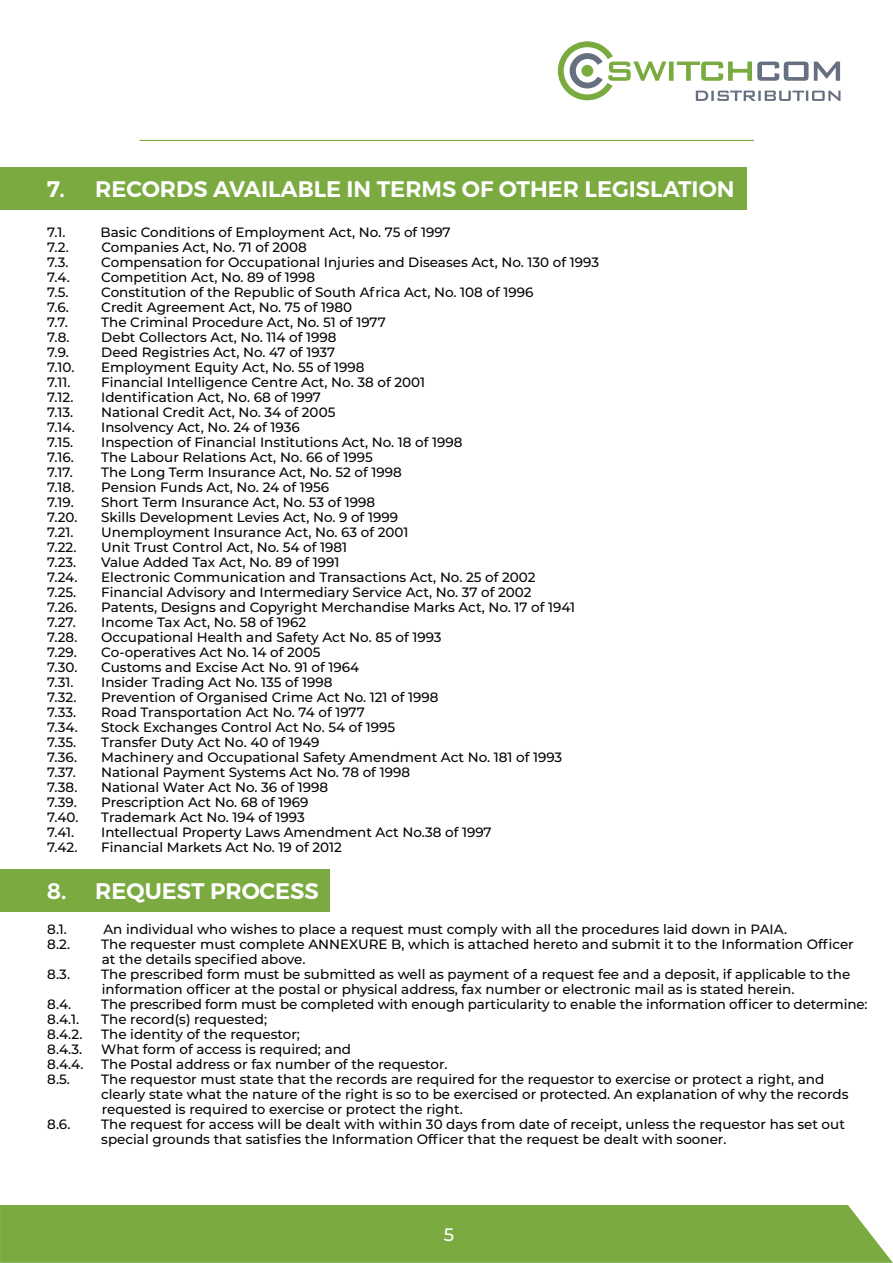
<style>
.page{position:relative;width:893px;height:1263px;background:#fff}
.page>*{position:absolute;margin:0;border:0;box-sizing:border-box;transform-origin:0 0}
.t1{font:600 22.5px "Montserrat";color:#fff}
.t2{font:500 18px "Montserrat";color:#fff}
.t3{font:500 13.5px/15px "Montserrat";color:#040503}
</style>
<div class="page">
<svg style="left:558px;top:41px;width:282px;height:60px"></svg>
<hr style="left:140px;top:140px;width:614px;height:1px;background:#7baa40">
<div style="left:0;top:167px;width:746px;height:42px;background:#7baa40"></div>
<div style="left:0;top:1205px;width:893px;height:58px;background:#7baa40"></div>
<div style="left:0;top:869px;width:330px;height:42px;background:#7baa40"></div>
<h1 class="t1" style="left:47px;top:175px;width:689px">7. RECORDS AVAILABLE IN TERMS OF OTHER LEGISLATION</h1>
<p class="t3" style="left:47px;top:224px;width:20px">7.1.</p>
<p class="t3" style="left:101px;top:224px;width:351px">Basic Conditions of Employment Act, No. 75 of 1997</p>
<p class="t3" style="left:47px;top:239px;width:23px">7.2.</p>
<p class="t3" style="left:101px;top:239px;width:207px">Companies Act, No. 71 of 2008</p>
<p class="t3" style="left:47px;top:254px;width:23px">7.3.</p>
<p class="t3" style="left:101px;top:254px;width:499px">Compensation for Occupational Injuries and Diseases Act, No. 130 of 1993</p>
<p class="t3" style="left:47px;top:269px;width:24px">7.4.</p>
<p class="t3" style="left:101px;top:269px;width:215px">Competition Act, No. 89 of 1998</p>
<p class="t3" style="left:47px;top:284px;width:23px">7.5.</p>
<p class="t3" style="left:101px;top:284px;width:434px">Constitution of the Republic of South Africa Act, No. 108 of 1996</p>
<p class="t3" style="left:47px;top:299px;width:23px">7.6.</p>
<p class="t3" style="left:101px;top:299px;width:252px">Credit Agreement Act, No. 75 of 1980</p>
<p class="t3" style="left:47px;top:314px;width:22px">7.7.</p>
<p class="t3" style="left:101px;top:314px;width:286px">The Criminal Procedure Act, No. 51 of 1977</p>
<p class="t3" style="left:47px;top:329px;width:24px">7.8.</p>
<p class="t3" style="left:101px;top:329px;width:237px">Debt Collectors Act, No. 114 of 1998</p>
<p class="t3" style="left:47px;top:344px;width:23px">7.9.</p>
<p class="t3" style="left:101px;top:344px;width:235px">Deed Registries Act, No. 47 of 1937</p>
<p class="t3" style="left:47px;top:359px;width:29px">7.10.</p>
<p class="t3" style="left:101px;top:359px;width:265px">Employment Equity Act, No. 55 of 1998</p>
<p class="t3" style="left:47px;top:374px;width:25px">7.11.</p>
<p class="t3" style="left:101px;top:374px;width:325px">Financial Intelligence Centre Act, No. 38 of 2001</p>
<p class="t3" style="left:47px;top:389px;width:28px">7.12.</p>
<p class="t3" style="left:101px;top:389px;width:221px">Identification Act, No. 68 of 1997</p>
<p class="t3" style="left:47px;top:404px;width:28px">7.13.</p>
<p class="t3" style="left:101px;top:404px;width:236px">National Credit Act, No. 34 of 2005</p>
<p class="t3" style="left:47px;top:419px;width:29px">7.14.</p>
<p class="t3" style="left:101px;top:419px;width:200px">Insolvency Act, No. 24 of 1936</p>
<p class="t3" style="left:47px;top:434px;width:28px">7.15.</p>
<p class="t3" style="left:101px;top:434px;width:363px">Inspection of Financial Institutions Act, No. 18 of 1998</p>
<p class="t3" style="left:47px;top:449px;width:28px">7.16.</p>
<p class="t3" style="left:101px;top:449px;width:273px">The Labour Relations Act, No. 66 of 1995</p>
<p class="t3" style="left:47px;top:464px;width:27px">7.17.</p>
<p class="t3" style="left:101px;top:464px;width:302px">The Long Term Insurance Act, No. 52 of 1998</p>
<p class="t3" style="left:47px;top:479px;width:29px">7.18.</p>
<p class="t3" style="left:101px;top:479px;width:229px">Pension Funds Act, No. 24 of 1956</p>
<p class="t3" style="left:47px;top:494px;width:28px">7.19.</p>
<p class="t3" style="left:101px;top:494px;width:275px">Short Term Insurance Act, No. 53 of 1998</p>
<p class="t3" style="left:47px;top:509px;width:32px">7.20.</p>
<p class="t3" style="left:101px;top:509px;width:298px">Skills Development Levies Act, No. 9 of 1999</p>
<p class="t3" style="left:47px;top:524px;width:28px">7.21.</p>
<p class="t3" style="left:101px;top:524px;width:309px">Unemployment Insurance Act, No. 63 of 2001</p>
<p class="t3" style="left:47px;top:539px;width:31px">7.22.</p>
<p class="t3" style="left:101px;top:539px;width:247px">Unit Trust Control Act, No. 54 of 1981</p>
<p class="t3" style="left:47px;top:554px;width:31px">7.23.</p>
<p class="t3" style="left:101px;top:554px;width:240px">Value Added Tax Act, No. 89 of 1991</p>
<p class="t3" style="left:47px;top:569px;width:32px">7.24.</p>
<p class="t3" style="left:101px;top:569px;width:436px">Electronic Communication and Transactions Act, No. 25 of 2002</p>
<p class="t3" style="left:47px;top:584px;width:31px">7.25.</p>
<p class="t3" style="left:101px;top:584px;width:432px">Financial Advisory and Intermediary Service Act, No. 37 of 2002</p>
<p class="t3" style="left:47px;top:599px;width:31px">7.26.</p>
<p class="t3" style="left:101px;top:599px;width:475px">Patents, Designs and Copyright Merchandise Marks Act, No. 17 of 1941</p>
<p class="t3" style="left:47px;top:614px;width:30px">7.27.</p>
<p class="t3" style="left:101px;top:614px;width:207px">Income Tax Act, No. 58 of 1962</p>
<p class="t3" style="left:47px;top:629px;width:32px">7.28.</p>
<p class="t3" style="left:101px;top:629px;width:342px">Occupational Health and Safety Act No. 85 of 1993</p>
<p class="t3" style="left:47px;top:644px;width:31px">7.29.</p>
<p class="t3" style="left:101px;top:644px;width:221px">Co-operatives Act No. 14 of 2005</p>
<p class="t3" style="left:47px;top:659px;width:32px">7.30.</p>
<p class="t3" style="left:101px;top:659px;width:259px">Customs and Excise Act No. 91 of 1964</p>
<p class="t3" style="left:47px;top:674px;width:28px">7.31.</p>
<p class="t3" style="left:101px;top:674px;width:233px">Insider Trading Act No. 135 of 1998</p>
<p class="t3" style="left:47px;top:689px;width:31px">7.32.</p>
<p class="t3" style="left:101px;top:689px;width:339px">Prevention of Organised Crime Act No. 121 of 1998</p>
<p class="t3" style="left:47px;top:704px;width:31px">7.33.</p>
<p class="t3" style="left:101px;top:704px;width:265px">Road Transportation Act No. 74 of 1977</p>
<p class="t3" style="left:47px;top:719px;width:32px">7.34.</p>
<p class="t3" style="left:101px;top:719px;width:295px">Stock Exchanges Control Act No. 54 of 1995</p>
<p class="t3" style="left:47px;top:734px;width:30px">7.35.</p>
<p class="t3" style="left:101px;top:734px;width:220px">Transfer Duty Act No. 40 of 1949</p>
<p class="t3" style="left:47px;top:749px;width:31px">7.36.</p>
<p class="t3" style="left:101px;top:749px;width:463px">Machinery and Occupational Safety Amendment Act No. 181 of 1993</p>
<p class="t3" style="left:47px;top:764px;width:30px">7.37.</p>
<p class="t3" style="left:101px;top:764px;width:310px">National Payment Systems Act No. 78 of 1998</p>
<p class="t3" style="left:47px;top:779px;width:32px">7.38.</p>
<p class="t3" style="left:101px;top:779px;width:228px">National Water Act No. 36 of 1998</p>
<p class="t3" style="left:47px;top:794px;width:31px">7.39.</p>
<p class="t3" style="left:101px;top:794px;width:209px">Prescription Act No. 68 of 1969</p>
<p class="t3" style="left:47px;top:809px;width:33px">7.40.</p>
<p class="t3" style="left:101px;top:809px;width:205px">Trademark Act No. 194 of 1993</p>
<p class="t3" style="left:47px;top:824px;width:29px">7.41.</p>
<p class="t3" style="left:101px;top:824px;width:392px">Intellectual Property Laws Amendment Act No.38 of 1997</p>
<p class="t3" style="left:47px;top:839px;width:32px">7.42.</p>
<p class="t3" style="left:101px;top:839px;width:242px">Financial Markets Act No. 19 of 2012</p>
<h1 class="t1" style="left:47px;top:877px;width:273px">8. REQUEST PROCESS</h1>
<p class="t3" style="left:47px;top:921px;width:21px">8.1.</p>
<p class="t3" style="left:103px;top:921px;width:685px">An individual who wishes to place a request must comply with all the procedures laid down in PAIA.</p>
<p class="t3" style="left:47px;top:936px;width:24px">8.2.</p>
<p class="t3" style="left:101px;top:936px;width:754px">The requester must complete ANNEXURE B, which is attached hereto and submit it to the Information Officer at the details specified above.</p>
<p class="t3" style="left:47px;top:966px;width:24px">8.3.</p>
<p class="t3" style="left:101px;top:966px;width:751px">The prescribed form must be submitted as well as payment of a request fee and a deposit, if applicable to the information officer at the postal or physical address, fax number or electronic mail as is stated herein.</p>
<p class="t3" style="left:47px;top:996px;width:26px">8.4.</p>
<p class="t3" style="left:101px;top:996px;width:768px">The prescribed form must be completed with enough particularity to enable the information officer to determine:</p>
<p class="t3" style="left:47px;top:1011px;width:34px">8.4.1.</p>
<p class="t3" style="left:101px;top:1011px;width:167px">The record(s) requested;</p>
<p class="t3" style="left:47px;top:1026px;width:37px">8.4.2.</p>
<p class="t3" style="left:101px;top:1026px;width:200px">The identity of the requestor;</p>
<p class="t3" style="left:47px;top:1041px;width:37px">8.4.3.</p>
<p class="t3" style="left:101px;top:1041px;width:251px">What form of access is required; and</p>
<p class="t3" style="left:47px;top:1056px;width:38px">8.4.4.</p>
<p class="t3" style="left:101px;top:1056px;width:348px">The Postal address or fax number of the requestor.</p>
<p class="t3" style="left:47px;top:1071px;width:24px">8.5.</p>
<p class="t3" style="left:101px;top:1071px;width:749px">The requestor must state that the records are required for the requestor to exercise or protect a right, and clearly state what the nature of the right is so to be exercised or protected. An explanation of why the records requested is required to exercise or protect the right.</p>
<p class="t3" style="left:47px;top:1116px;width:25px">8.6.</p>
<p class="t3" style="left:101px;top:1116px;width:745px">The request for access will be dealt with within 30 days from date of receipt, unless the requestor has set out special grounds that satisfies the Information Officer that the request be dealt with sooner.</p>
<h2 class="t2" style="left:444px;top:1222px;width:12px">5</h2>
</div>
